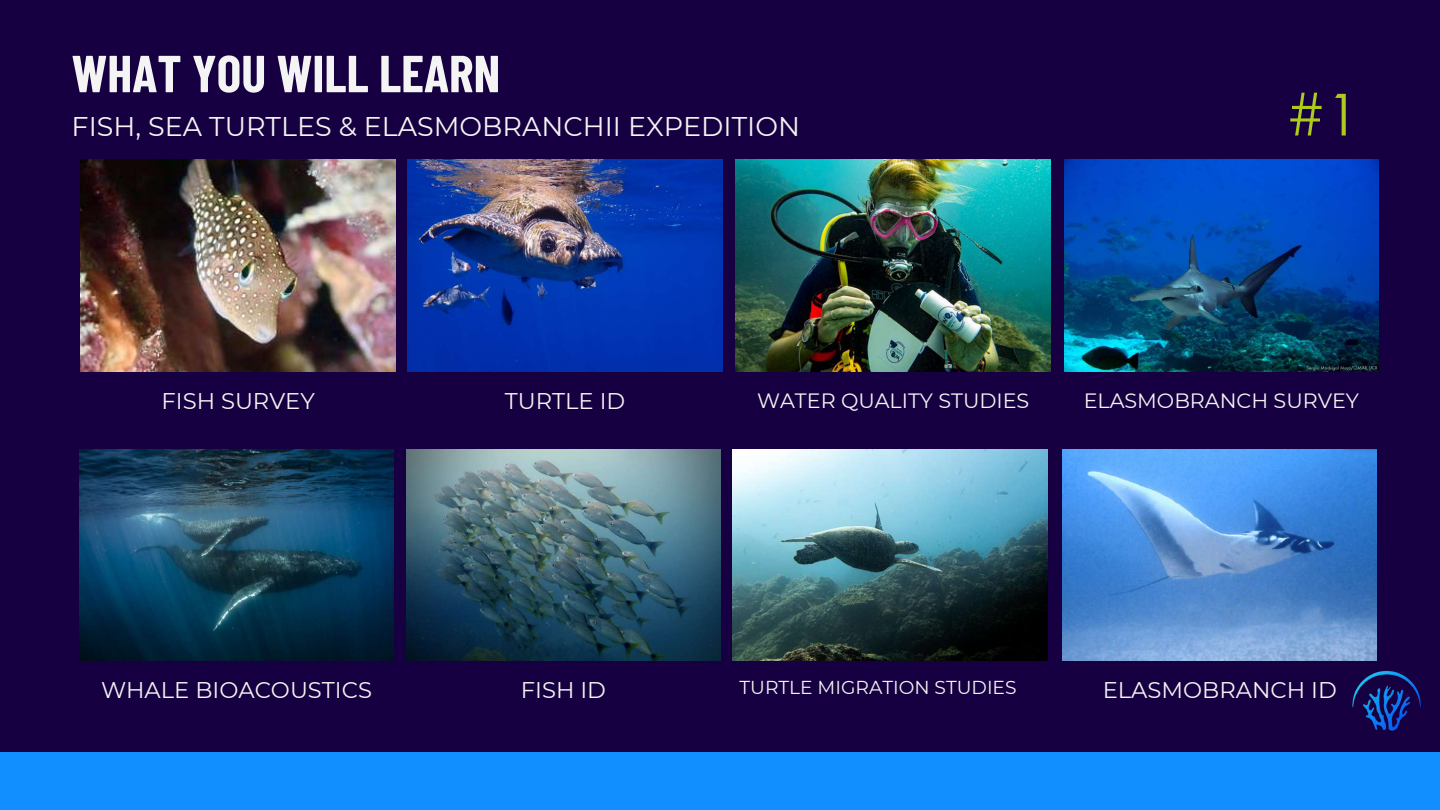
<style>
.page{position:relative;width:1440px;height:810px;background:#160041}
.page>*{position:absolute;margin:0;border:0;box-sizing:border-box;transform-origin:0 0}
.t1{font:58px "Century Gothic";color:#adcb1c}
.t2{font:700 52px "Barlow Condensed";color:#f4f4f4}
.t3{font:27px "Montserrat";color:#f4f4f4}
.t4{font:22.7px "Montserrat";color:#f4f4f4}
.t5{font:20.7px "Montserrat";color:#f4f4f4}
.t6{font:18.7px "Montserrat";color:#f4f4f4}
</style>
<div class="page">
<img style="left:81px;top:160px;width:314px;height:211px">
<img style="left:736px;top:160px;width:314px;height:211px">
<img style="left:1064px;top:160px;width:314px;height:211px">
<img style="left:79px;top:449px;width:315px;height:212px">
<img style="left:406px;top:449px;width:314px;height:212px">
<img style="left:733px;top:449px;width:314px;height:212px">
<img style="left:1062px;top:449px;width:315px;height:212px">
<img style="left:408px;top:160px;width:314px;height:211px">
<img style="left:1333px;top:646px;width:107px;height:107px">
<div style="left:0;top:753px;width:1440px;height:57px;background:#118eff"></div>
<h2 class="t2" style="left:71px;top:40px;width:430px">WHAT YOU WILL LEARN</h2>
<p class="t3" style="left:72px;top:110px;width:730px">FISH, SEA TURTLES &amp; ELASMOBRANCHII EXPEDITION</p>
<h1 class="t1" style="left:1285px;top:77px;width:75px">#1</h1>
<p class="t4" style="left:162px;top:387px;width:155px">FISH SURVEY</p>
<p class="t4" style="left:505px;top:387px;width:122px">TURTLE ID</p>
<p class="t5" style="left:757px;top:388px;width:274px">WATER QUALITY STUDIES</p>
<p class="t5" style="left:1084px;top:388px;width:277px">ELASMOBRANCH SURVEY</p>
<p class="t4" style="left:101px;top:676px;width:273px">WHALE BIOACOUSTICS</p>
<p class="t4" style="left:521px;top:676px;width:87px">FISH ID</p>
<p class="t6" style="left:740px;top:676px;width:279px">TURTLE MIGRATION STUDIES</p>
<p class="t4" style="left:1103px;top:676px;width:235px">ELASMOBRANCH ID</p>
</div>
